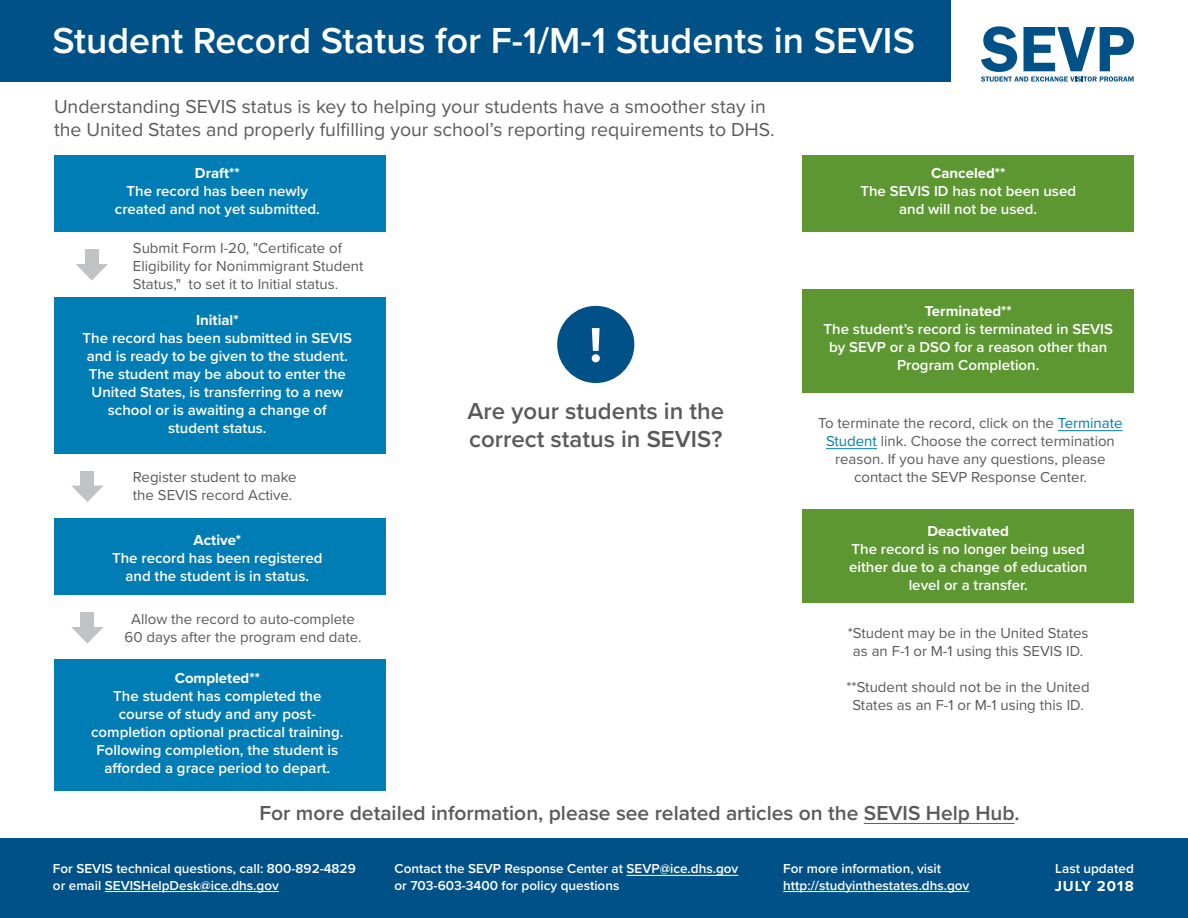
<style>
.page{position:relative;width:1188px;height:918px;background:#fff}
.page>*{position:absolute;margin:0;border:0;box-sizing:border-box;transform-origin:0 0}
.t1{font:600 37.5px "Proxima Nova";color:#fff}
.t2{font:600 24px/28.8px "Proxima Nova";color:#5a5a5d}
.t3{font:600 21px "Proxima Nova";color:#5a5a5d}
.t4{font:19.5px/23.4px "Proxima Nova";color:#5a5a5d}
.t5{font:600 15px/18px "Proxima Nova";color:#fff;text-align:center}
.t6{font:15px/18px "Proxima Nova";color:#5a5a5d;text-align:center}
.t7{font:700 15px "Proxima Nova";color:#fff}
.t8{font:700 15px "Proxima Nova";letter-spacing:.06em;color:#fff}
.t9{font:600 13.5px/16.2px "Proxima Nova";color:#fff}
.s1{color:#007db5}
</style>
<div class="page">
<div style="left:0;top:839px;width:1188px;height:79px;background:#005187"></div>
<svg style="left:981px;top:26px;width:153px;height:56px"></svg>
<hr style="left:105px;top:891px;width:174px;height:1px;background:#fff">
<hr style="left:627px;top:875px;width:111px;height:1px;background:#fff">
<hr style="left:783px;top:891px;width:186px;height:1px;background:#fff">
<div style="left:0;top:0;width:950px;height:82px;background:#005187"></div>
<div style="left:54px;top:155px;width:332px;height:77px;background:#007db5"></div>
<div style="left:802px;top:155px;width:332px;height:77px;background:#5c9731"></div>
<div style="left:54px;top:518px;width:332px;height:77px;background:#007db5"></div>
<div style="left:802px;top:509px;width:332px;height:94px;background:#5c9731"></div>
<div style="left:54px;top:659px;width:332px;height:132px;background:#007db5"></div>
<div style="left:54px;top:297px;width:332px;height:157px;background:#007db5"></div>
<div style="left:802px;top:289px;width:332px;height:103px;background:#5c9731"></div>
<svg style="left:76px;top:264px;width:32px;height:17px"></svg>
<div style="left:85px;top:249px;width:14px;height:17px;background:#c1c2c4"></div>
<svg style="left:72px;top:486px;width:31px;height:16px"></svg>
<div style="left:80px;top:471px;width:14px;height:17px;background:#c1c2c4"></div>
<svg style="left:71px;top:627px;width:33px;height:17px"></svg>
<div style="left:80px;top:612px;width:14px;height:17px;background:#c1c2c4"></div>
<hr style="left:1058px;top:430px;width:65px;height:1px;background:#007db5">
<hr style="left:826px;top:448px;width:51px;height:1px;background:#007db5">
<div style="left:557px;top:306px;width:77px;height:77px;background:#005187;border-radius:50%"></div>
<svg style="left:592px;top:328px;width:8px;height:34px"></svg>
<hr style="left:864px;top:823px;width:151px;height:1px;background:#5a5a5d">
<p class="t1" style="left:52px;top:12px;width:864px">Student Record Status for F-1/M-1 Students in SEVIS</p>
<p class="t4" style="left:54px;top:94px;width:722px">Understanding SEVIS status is key to helping your students have a smoother stay in the United States and properly fulfilling your school’s reporting requirements to DHS.</p>
<p class="t7" style="left:195px;top:162px;width:46px">Draft**</p>
<p class="t5" style="left:115px;top:182px;width:206px">The record has been newly created and not yet submitted.</p>
<p class="t6" style="left:133px;top:238px;width:232px;text-align:left">Submit Form I-20, "Certificate of<br>Eligibility for Nonimmigrant Student<br>Status," to set it to Initial status.</p>
<p class="t7" style="left:196px;top:308px;width:44px">Initial*</p>
<p class="t5" style="left:83px;top:328px;width:271px">The record has been submitted in SEVIS and is ready to be given to the student.<br>The student may be about to enter the United States, is transferring to a new school or is awaiting a change of student status.</p>
<p class="t6" style="left:133px;top:468px;width:165px;text-align:left">Register student to make the SEVIS record Active.</p>
<p class="t7" style="left:194px;top:529px;width:49px">Active*</p>
<p class="t5" style="left:112px;top:548px;width:212px">The record has been registered and the student is in status.</p>
<p class="t6" style="left:131px;top:609px;width:225px">Allow the record to auto-complete</p>
<p class="t6" style="left:125px;top:627px;width:238px">60 days after the program end date.</p>
<p class="t7" style="left:175px;top:667px;width:87px">Completed**</p>
<p class="t5" style="left:91px;top:687px;width:254px">The student has completed the course of study and any post&shy;completion optional practical training.<br>Following completion, the student is afforded a grace period to depart.</p>
<p class="t2" style="left:467px;top:395px;width:258px">Are your students in the correct status in SEVIS?</p>
<p class="t7" style="left:931px;top:162px;width:76px">Canceled**</p>
<p class="t5" style="left:860px;top:182px;width:217px">The SEVIS ID has not been used and will not be used.</p>
<p class="t7" style="left:925px;top:300px;width:89px">Terminated**</p>
<p class="t5" style="left:824px;top:320px;width:291px">The student’s record is terminated in SEVIS by SEVP or a DSO for a reason other than<br>Program Completion.</p>
<p class="t6" style="left:818px;top:414px;width:306px">To terminate the record, click on the <span class="s1">Terminate Student</span> link. Choose the correct termination reason. If you have any questions, please contact the SEVP Response Center.</p>
<p class="t7" style="left:927px;top:520px;width:83px">Deactivated</p>
<p class="t5" style="left:851px;top:539px;width:235px">The record is no longer being used</p>
<p class="t5" style="left:849px;top:557px;width:240px">either due to a change of education</p>
<p class="t5" style="left:909px;top:575px;width:121px">level or a transfer.</p>
<p class="t6" style="left:848px;top:624px;width:242px">*Student may be in the United States as an F-1 or M-1 using this SEVIS ID.</p>
<p class="t6" style="left:847px;top:678px;width:245px">**Student should not be in the United<br>States as an F-1 or M-1 using this ID.</p>
<p class="t3" style="left:259px;top:798px;width:762px">For more detailed information, please see related articles on the SEVIS Help Hub.</p>
<p class="t9" style="left:53px;top:860px;width:304px">For SEVIS technical questions, call: 800-892-4829 or email SEVISHelpDesk@ice.dhs.gov</p>
<p class="t9" style="left:394px;top:860px;width:345px">Contact the SEVP Response Center at SEVP@ice.dhs.gov or 703-603-3400 for policy questions</p>
<p class="t9" style="left:783px;top:860px;width:188px">For more information, visit http://studyinthestates.dhs.gov</p>
<p class="t9" style="left:1055px;top:860px;width:80px">Last updated</p>
<p class="t8" style="left:1055px;top:875px;width:81px">JULY 2018</p>
</div>
